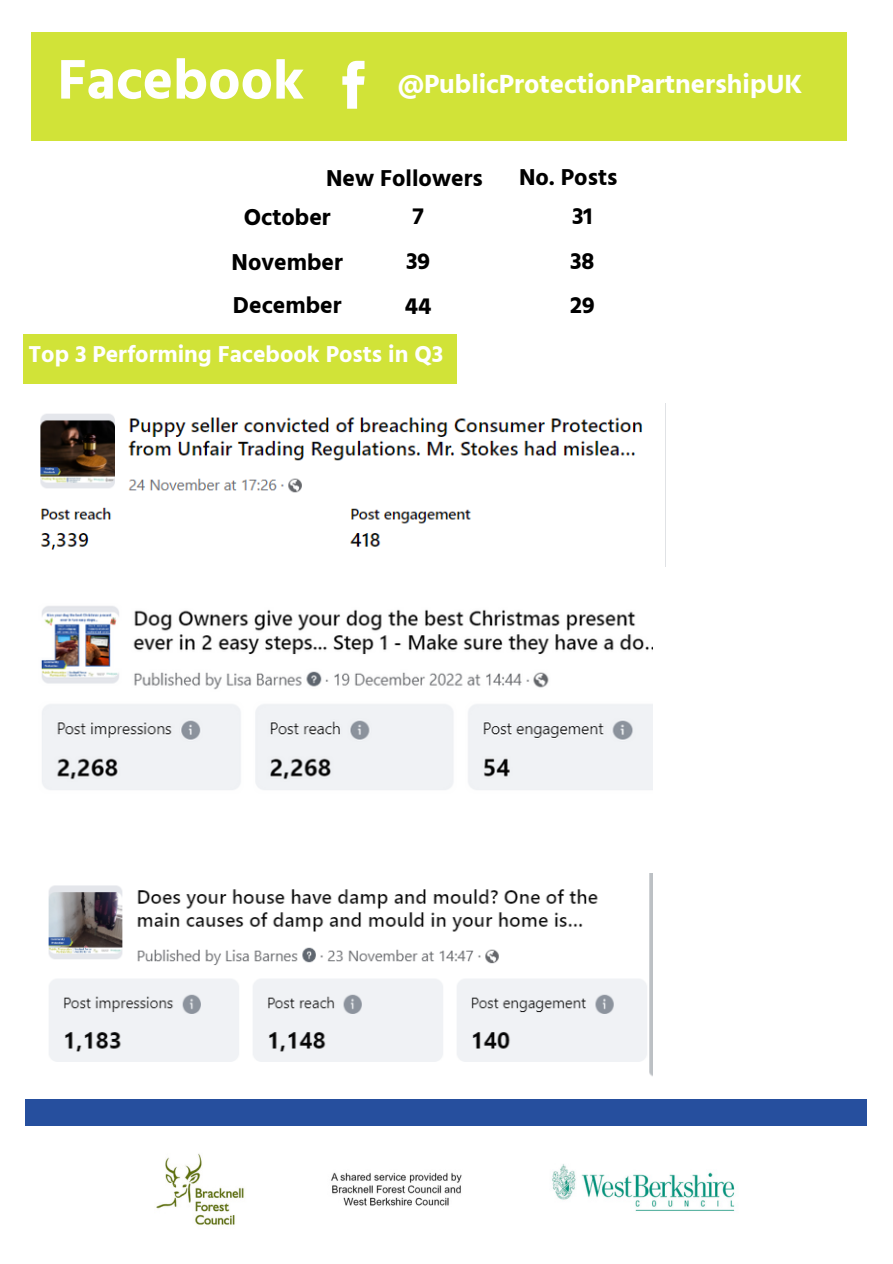
<style>
.page{position:relative;width:893px;height:1264px;background:#fff}
.page>*{position:absolute;margin:0;border:0;box-sizing:border-box;transform-origin:0 0}
.t1{font:700 57.15px "Hind Guntur";color:#fff}
.t2{font:700 27px "Hind Guntur";color:#fff}
.t3{font:700 23.7px/44.8px "Hind Guntur";color:#000;text-align:center}
.t4{font:700 23.7px "Hind Guntur";color:#fff}
</style>
<div class="page">
<div style="left:31px;top:32px;width:815px;height:109px;background:#d1e338"></div>
<svg style="left:342px;top:61px;width:22px;height:48px"></svg>
<div style="left:26px;top:1098px;width:841px;height:27px;background:#264f9e"></div>
<div style="left:23px;top:334px;width:433px;height:49px;background:#d1e338"></div>
<img style="left:156px;top:1153px;width:579px;height:72px">
<img style="left:40px;top:414px;width:603px;height:136px">
<img style="left:41px;top:606px;width:611px;height:184px">
<img style="left:48px;top:873px;width:604px;height:203px">
<h1 class="t1" style="left:57px;top:45px;width:248px">Facebook</h1>
<p class="t2" style="left:397px;top:67px;width:406px">@PublicProtectionPartnershipUK</p>
<p class="t3" style="left:326px;top:155px;width:158px">New Followers</p>
<p class="t3" style="left:519px;top:155px;width:100px">No. Posts</p>
<p class="t3" style="left:244px;top:194px;width:88px">October</p>
<p class="t3" style="left:572px;top:194px;width:22px">31</p>
<p class="t3" style="left:231px;top:239px;width:113px">November</p>
<p class="t3" style="left:570px;top:239px;width:26px">38</p>
<p class="t3" style="left:233px;top:283px;width:110px">December</p>
<p class="t3" style="left:570px;top:282px;width:26px">29</p>
<p class="t3" style="left:405px;top:194px;width:28px">7<br>39<br>44</p>
<p class="t4" style="left:28px;top:340px;width:416px">Top 3 Performing Facebook Posts in Q3</p>
</div>
